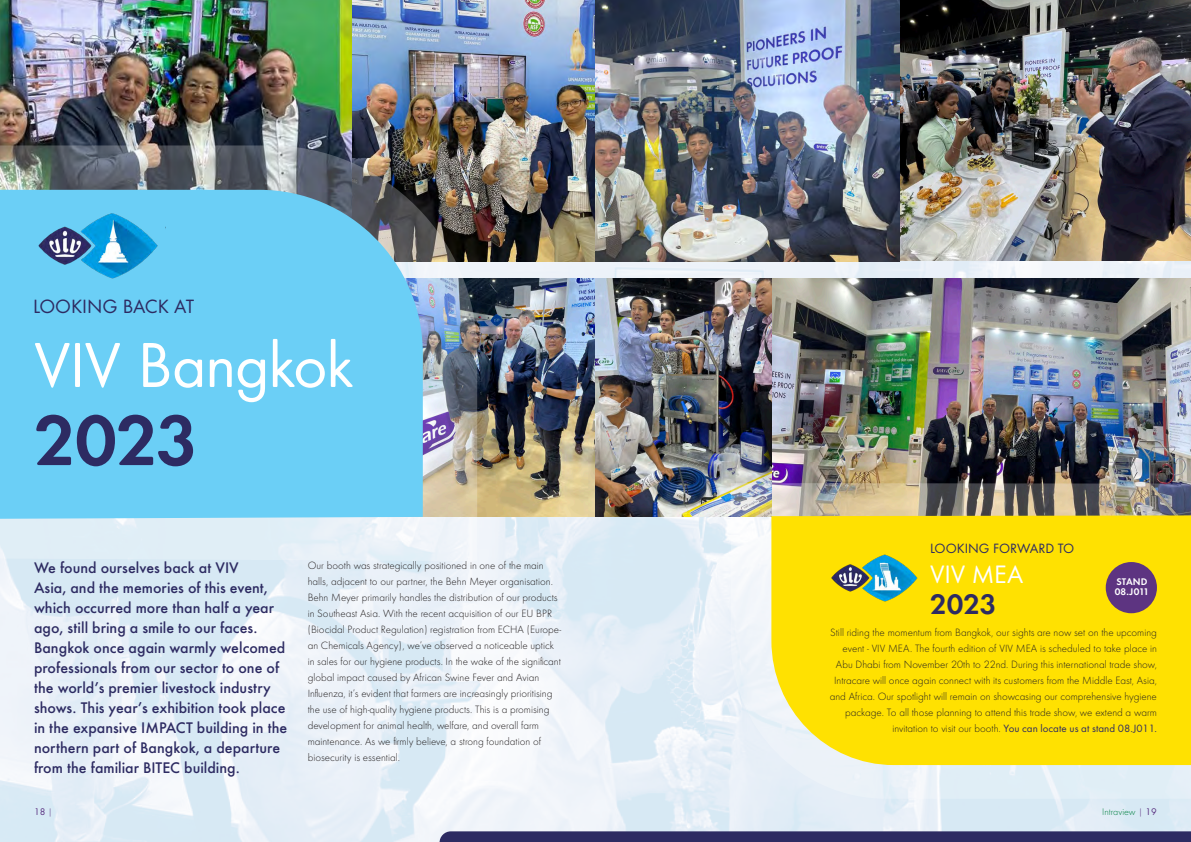
<style>
.page{position:relative;width:1191px;height:842px;background:#fff}
.page>*{position:absolute;margin:0;border:0;box-sizing:border-box;transform-origin:0 0}
.t1{font:600 73.8px "Futura Round";color:#2d2b62}
.t2{font:65.9px "Futura Round";letter-spacing:-.02em;color:#fff}
.t3{font:600 29.3px "Futura Round";color:#2d2b62}
.t4{font:26.2px "Futura Round";letter-spacing:-.005em;color:#fff}
.t5{font:20px "Futura Round";letter-spacing:-.005em;color:#2d2b62}
.t6{font:500 16px/20px "Futura Round";color:#2d2b62}
.t7{font:14px "Futura Round";color:#2d2b62}
.t8{font:300 11px/16px "Futura Round";color:#231f20}
.t9{font:600 10px/10px "Futura Round";letter-spacing:.01em;color:#fff}
.t10{font:300 10px "Futura Round";color:#00803f}
.t11{font:10px "Futura Round";color:#593080}
.s1{font-weight:400;color:#2d2b62}
.s2{font-weight:300}
.s3{color:#593080}
.s4{font-weight:400;color:#593080}
</style>
<div class="page">
<img style="left:0;top:261px;width:1191px;height:581px">
<img style="left:0;top:0;width:827px;height:261px">
<img style="left:477px;top:278px;width:714px;height:239px">
<img style="left:827px;top:0;width:364px;height:261px">
<img style="left:0;top:145px;width:477px;height:416px">
<div style="left:0;top:190px;width:423px;height:329px;background:#6bcff6"></div>
<svg style="left:731px;top:483px;width:460px;height:316px"></svg>
<div style="left:771px;top:515px;width:420px;height:250px;background:#ffe101"></div>
<div style="left:1105px;top:562px;width:52px;height:51px;background:#5d3481;border-radius:50%"></div>
<svg style="left:439px;top:831px;width:752px;height:11px;background:#333267"></svg>
<img style="left:35px;top:210px;width:130px;height:72px">
<img style="left:827px;top:550px;width:94px;height:53px">
<h3 class="t5" style="left:33px;top:292px;width:162px">LOOKING BACK AT</h3>
<h2 class="t2" style="left:34px;top:317px;width:321px">VIV Bangkok</h2>
<h1 class="t1" style="left:34px;top:385px;width:165px">2023</h1>
<p class="t6" style="left:34px;top:556px;width:255px">We found ourselves back at VIV<br>Asia, and the memories of this event, which occurred more than half a year ago, still bring a smile to our faces.<br>Bangkok once again warmly welcomed professionals from our sector to one of the world’s premier livestock industry shows. This year’s exhibition took place in the expansive IMPACT building in the northern part of Bangkok, a departure from the familiar BITEC building.</p>
<p class="t8" style="left:308px;top:557px;width:255px">Our booth was strategically positioned in one of the main halls, adjacent to our partner, the Behn Meyer organisation.<br>Behn Meyer primarily handles the distribution of our products in Southeast Asia. With the recent acquisition of our EU BPR (Biocidal Product Regulation) registration from ECHA (Europe&shy;an Chemicals Agency), we’ve observed a noticeable uptick in sales for our hygiene products. In the wake of the significant global impact caused by African Swine Fever and Avian Influenza, it’s evident that farmers are increasingly prioritising the use of high-quality hygiene products. This is a promising development for animal health, welfare, and overall farm maintenance. As we firmly believe, a strong foundation of biosecurity is essential.</p>
<p class="t7" style="left:930px;top:538px;width:145px">LOOKING FORWARD TO</p>
<h3 class="t4" style="left:930px;top:555px;width:95px">VIV MEA</h3>
<h3 class="t3" style="left:930px;top:582px;width:68px">2023</h3>
<p class="t8" style="left:830px;top:624px;width:329px;text-align:right">Still riding the momentum from Bangkok, our sights are now set on the upcoming event - VIV MEA. The fourth edition of VIV MEA is scheduled to take place in Abu Dhabi from November 20th to 22nd. During this international trade show, Intracare will once again connect with its customers from the Middle East, Asia, and Africa. Our spotlight will remain on showcasing our comprehensive hygiene package. To all those planning to attend this trade show, we extend a warm invitation to visit our booth. <span class="s1">You can locate us at stand 08.J011.</span></p>
<p class="t9" style="left:1114px;top:576px;width:36px">STAND<br>08.J011</p>
<p class="t11" style="left:34px;top:805px;width:20px">18 <span class="s2">|</span></p>
<p class="t10" style="left:1102px;top:805px;width:56px">Intraview <span class="s3">|</span> <span class="s4">19</span></p>
</div>
